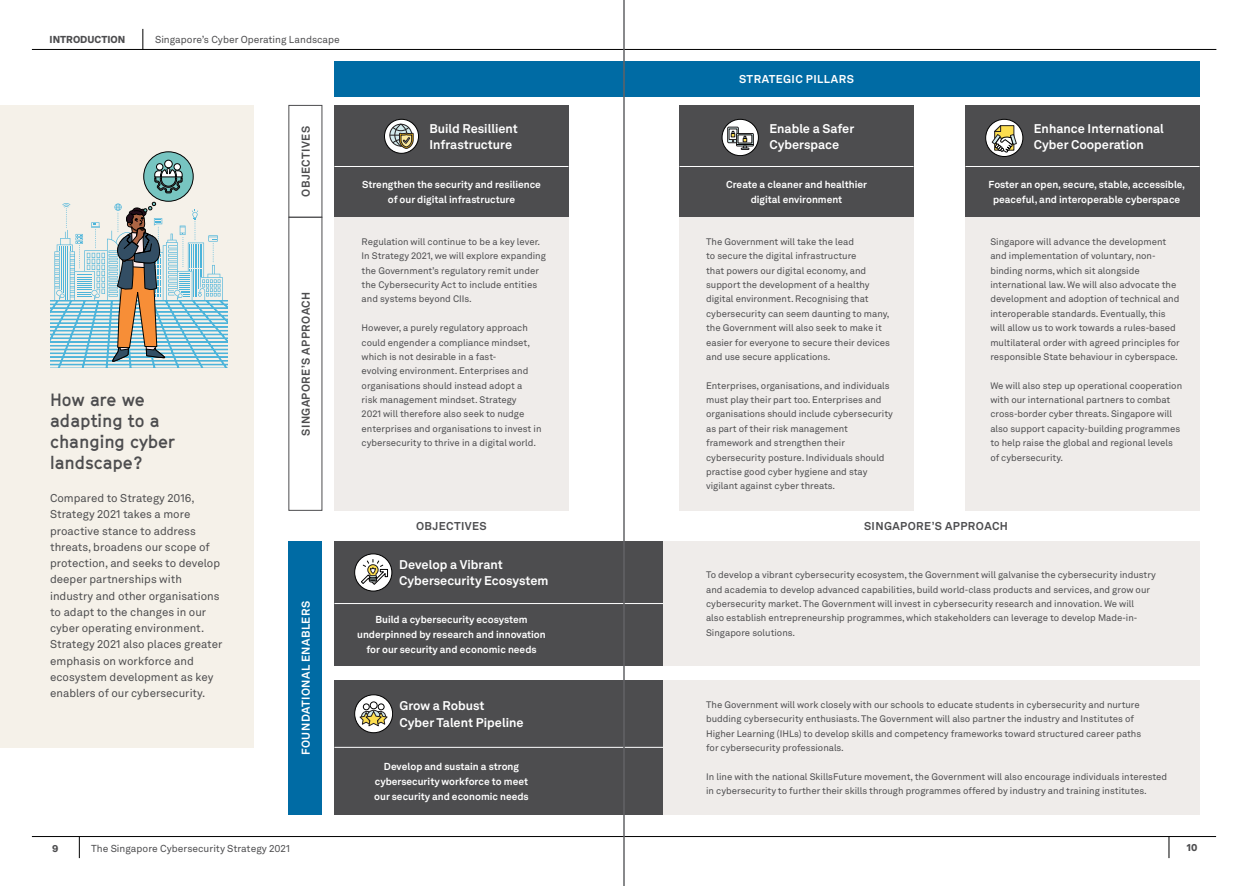
<style>
.page{position:relative;width:1248px;height:886px;background:#fff}
.page>*{position:absolute;margin:0;border:0;box-sizing:border-box;transform-origin:0 0}
.t1{font:700 17.5px/21px "GT Cinetype";color:#4d4d4f}
.t2{font:700 12.5px/16.2px "Akkurat LL";color:#fff}
.t3{font:11.25px/16.2px "Akkurat LL";color:#4d4d4f}
.t4{font:700 11.25px "Akkurat LL";letter-spacing:.035em;color:#4d4d4f}
.t5{font:700 11.25px "Akkurat LL";letter-spacing:.035em;color:#fff}
.t6{font:700 10px/15px "Akkurat LL";color:#fff;text-align:center}
.t7{font:10px "Akkurat LL";color:#4d4d4f}
.t8{font:900 10px "Akkurat LL";color:#4d4d4f}
.t9{font:9.38px/14.4px "Akkurat LL";color:#4d4d4f}
</style>
<div class="page">
<svg style="left:1168px;top:837px;width:1px;height:21px"></svg>
<svg style="left:79px;top:837px;width:1px;height:21px"></svg>
<hr style="left:32px;top:836px;width:1183px;height:1px;background:#000">
<div style="left:965px;top:105px;width:234px;height:112px;background:#4d4d4f"></div>
<div style="left:679px;top:105px;width:234px;height:112px;background:#4d4d4f"></div>
<div style="left:334px;top:105px;width:234px;height:112px;background:#4d4d4f"></div>
<div style="left:334px;top:217px;width:234px;height:293px;background:#efecea"></div>
<div style="left:679px;top:217px;width:234px;height:293px;background:#efecea"></div>
<div style="left:965px;top:217px;width:234px;height:293px;background:#efecea"></div>
<div style="left:0;top:105px;width:253px;height:642px;background:#f5f1e9"></div>
<div style="left:334px;top:541px;width:329px;height:125px;background:#4d4d4f"></div>
<div style="left:663px;top:541px;width:536px;height:125px;background:#efecea"></div>
<div style="left:334px;top:680px;width:329px;height:134px;background:#4d4d4f"></div>
<div style="left:663px;top:680px;width:536px;height:134px;background:#efecea"></div>
<div style="left:334px;top:61px;width:865px;height:36px;background:#006ba4"></div>
<div style="left:289px;top:541px;width:33px;height:273px;background:#006ba4"></div>
<div style="left:144px;top:152px;width:49px;height:49px;background:#77c5c1;border-radius:50%"></div>
<div style="left:143px;top:152px;width:50px;height:49px;border:1px solid #010101;border-radius:50%"></div>
<svg style="left:50px;top:202px;width:177px;height:166px"></svg>
<div style="left:164px;top:160px;width:8px;height:8px;border:1px solid #010101;border-radius:50%"></div>
<svg style="left:154px;top:161px;width:29px;height:32px"></svg>
<hr style="left:32px;top:49px;width:1184px;height:1px;background:#000">
<svg style="left:143px;top:29px;width:1px;height:20px"></svg>
<svg style="left:384px;top:119px;width:34px;height:34px"></svg>
<div style="left:384px;top:119px;width:35px;height:35px;border:1px solid #000;border-radius:50%"></div>
<div style="left:389px;top:124px;width:23px;height:22px;border:1px solid #231f20;border-radius:50%"></div>
<svg style="left:390px;top:123px;width:24px;height:26px"></svg>
<svg style="left:722px;top:119px;width:36px;height:37px"></svg>
<div style="left:721px;top:119px;width:37px;height:37px;border:1px solid #000;border-radius:50%"></div>
<svg style="left:727px;top:127px;width:11px;height:16px"></svg>
<div style="left:727px;top:127px;width:11px;height:16px;border:1px solid #231f20"></div>
<svg style="left:730px;top:131px;width:23px;height:19px"></svg>
<svg style="left:985px;top:119px;width:37px;height:37px"></svg>
<div style="left:985px;top:119px;width:38px;height:38px;border:1px solid #000;border-radius:50%"></div>
<svg style="left:991px;top:124px;width:26px;height:29px"></svg>
<svg style="left:354px;top:554px;width:38px;height:37px"></svg>
<div style="left:354px;top:553px;width:38px;height:38px;border:1px solid #000;border-radius:50%"></div>
<svg style="left:360px;top:559px;width:28px;height:26px"></svg>
<svg style="left:354px;top:695px;width:38px;height:38px"></svg>
<div style="left:354px;top:694px;width:39px;height:39px;border:1px solid #000;border-radius:50%"></div>
<div style="left:363px;top:703px;width:6px;height:7px;border:1px solid #000;border-radius:50%"></div>
<div style="left:378px;top:703px;width:6px;height:7px;border:1px solid #000;border-radius:50%"></div>
<div style="left:370px;top:702px;width:7px;height:7px;background:#fff;border-radius:50%"></div>
<div style="left:370px;top:701px;width:7px;height:8px;border:1px solid #000;border-radius:50%"></div>
<svg style="left:358px;top:704px;width:30px;height:23px"></svg>
<hr style="left:334px;top:166px;width:234px;height:1px;background:#fff">
<hr style="left:334px;top:747px;width:329px;height:1px;background:#fff">
<hr style="left:334px;top:603px;width:329px;height:1px;background:#fff">
<hr style="left:679px;top:166px;width:234px;height:1px;background:#fff">
<hr style="left:965px;top:166px;width:234px;height:1px;background:#fff">
<hr style="left:623px;top:0;width:1px;height:886px;background:#6d6e71">
<p class="t8" style="left:50px;top:32px;width:77px">INTRODUCTION</p>
<p class="t7" style="left:155px;top:32px;width:186px">Singapore’s Cyber Operating Landscape</p>
<h1 class="t1" style="left:50px;top:389px;width:127px">How are we adapting to a changing cyber landscape?</h1>
<p class="t3" style="left:50px;top:489px;width:174px">Compared to Strategy 2016,<br>Strategy 2021 takes a more proactive stance to address threats, broadens our scope of protection, and seeks to develop deeper partnerships with industry and other organisations to adapt to the changes in our cyber operating environment.<br>Strategy 2021 also places greater emphasis on workforce and ecosystem development as key enablers of our cybersecurity.</p>
<p class="t4" style="left:297px;top:197px;width:72px;rotate:-90deg">OBJECTIVES</p>
<p class="t4" style="left:297px;top:436px;width:145px;rotate:-90deg">SINGAPORE’S APPROACH</p>
<p class="t5" style="left:297px;top:755px;width:155px;rotate:-90deg">FOUNDATIONAL ENABLERS</p>
<p class="t5" style="left:739px;top:71px;width:116px">STRATEGIC PILLARS</p>
<h2 class="t2" style="left:429px;top:120px;width:90px">Build Resillient<br>Infrastructure</h2>
<h2 class="t2" style="left:769px;top:120px;width:86px">Enable a Safer<br>Cyberspace</h2>
<h2 class="t2" style="left:1033px;top:120px;width:132px">Enhance International<br>Cyber Cooperation</h2>
<p class="t6" style="left:362px;top:176px;width:180px">Strengthen the security and resilience of our digital infrastructure</p>
<p class="t6" style="left:726px;top:176px;width:142px">Create a cleaner and healthier digital environment</p>
<p class="t9" style="left:361px;top:234px;width:186px">Regulation will continue to be a key lever.<br>In Strategy 2021, we will explore expanding the Government’s regulatory remit under the Cybersecurity Act to include entities and systems beyond CIIs.</p>
<p class="t9" style="left:361px;top:320px;width:181px">However, a purely regulatory approach could engender a compliance mindset, which is not desirable in a fast-<br>evolving environment. Enterprises and organisations should instead adopt a<br>risk management mindset. Strategy<br>2021 will therefore also seek to nudge enterprises and organisations to invest in cybersecurity to thrive in a digital world.</p>
<p class="t9" style="left:706px;top:234px;width:185px">The Government will take the lead<br>to secure the digital infrastructure<br>that powers our digital economy, and support the development of a healthy digital environment. Recognising that cybersecurity can seem daunting to many, the Government will also seek to make it easier for everyone to secure their devices and use secure applications.</p>
<p class="t9" style="left:706px;top:378px;width:188px">Enterprises, organisations, and individuals must play their part too. Enterprises and organisations should include cybersecurity as part of their risk management framework and strengthen their cybersecurity posture. Individuals should practise good cyber hygiene and stay vigilant against cyber threats.</p>
<p class="t6" style="left:988px;top:176px;width:198px">Foster an open, secure, stable, accessible, peaceful, and interoperable cyberspace</p>
<p class="t9" style="left:990px;top:234px;width:191px">Singapore will advance the development and implementation of voluntary, non&shy;binding norms, which sit alongside international law. We will also advocate the development and adoption of technical and interoperable standards. Eventually, this will allow us to work towards a rules-based multilateral order with agreed principles for responsible State behaviour in cyberspace.</p>
<p class="t9" style="left:990px;top:378px;width:193px">We will also step up operational cooperation with our international partners to combat cross-border cyber threats. Singapore will also support capacity-building programmes to help raise the global and regional levels of cybersecurity.</p>
<p class="t4" style="left:416px;top:517px;width:72px">OBJECTIVES</p>
<h2 class="t2" style="left:399px;top:556px;width:151px">Develop a Vibrant<br>Cybersecurity Ecosystem</h2>
<p class="t6" style="left:357px;top:612px;width:190px">Build a cybersecurity ecosystem underpinned by research and innovation for our security and economic needs</p>
<h2 class="t2" style="left:399px;top:697px;width:126px">Grow a Robust<br>Cyber Talent Pipeline</h2>
<p class="t6" style="left:374px;top:758px;width:156px">Develop and sustain a strong cybersecurity workforce to meet our security and economic needs</p>
<p class="t4" style="left:863px;top:517px;width:145px">SINGAPORE’S APPROACH</p>
<p class="t9" style="left:706px;top:567px;width:451px">To develop a vibrant cybersecurity ecosystem, the Government will galvanise the cybersecurity industry and academia to develop advanced capabilities, build world-class products and services, and grow our cybersecurity market. The Government will invest in cybersecurity research and innovation. We will<br>also establish entrepreneurship programmes, which stakeholders can leverage to develop Made-in-Singapore solutions.</p>
<p class="t9" style="left:706px;top:697px;width:436px">The Government will work closely with our schools to educate students in cybersecurity and nurture budding cybersecurity enthusiasts. The Government will also partner the industry and Institutes of Higher Learning (IHLs) to develop skills and competency frameworks toward structured career paths for cybersecurity professionals.</p>
<p class="t9" style="left:706px;top:769px;width:462px">In line with the national SkillsFuture movement, the Government will also encourage individuals interested in cybersecurity to further their skills through programmes offered by industry and training institutes.</p>
<p class="t8" style="left:52px;top:840px;width:8px">9</p>
<p class="t7" style="left:91px;top:840px;width:200px">The Singapore Cybersecurity Strategy 2021</p>
<p class="t8" style="left:1186px;top:840px;width:12px">10</p>
</div>
